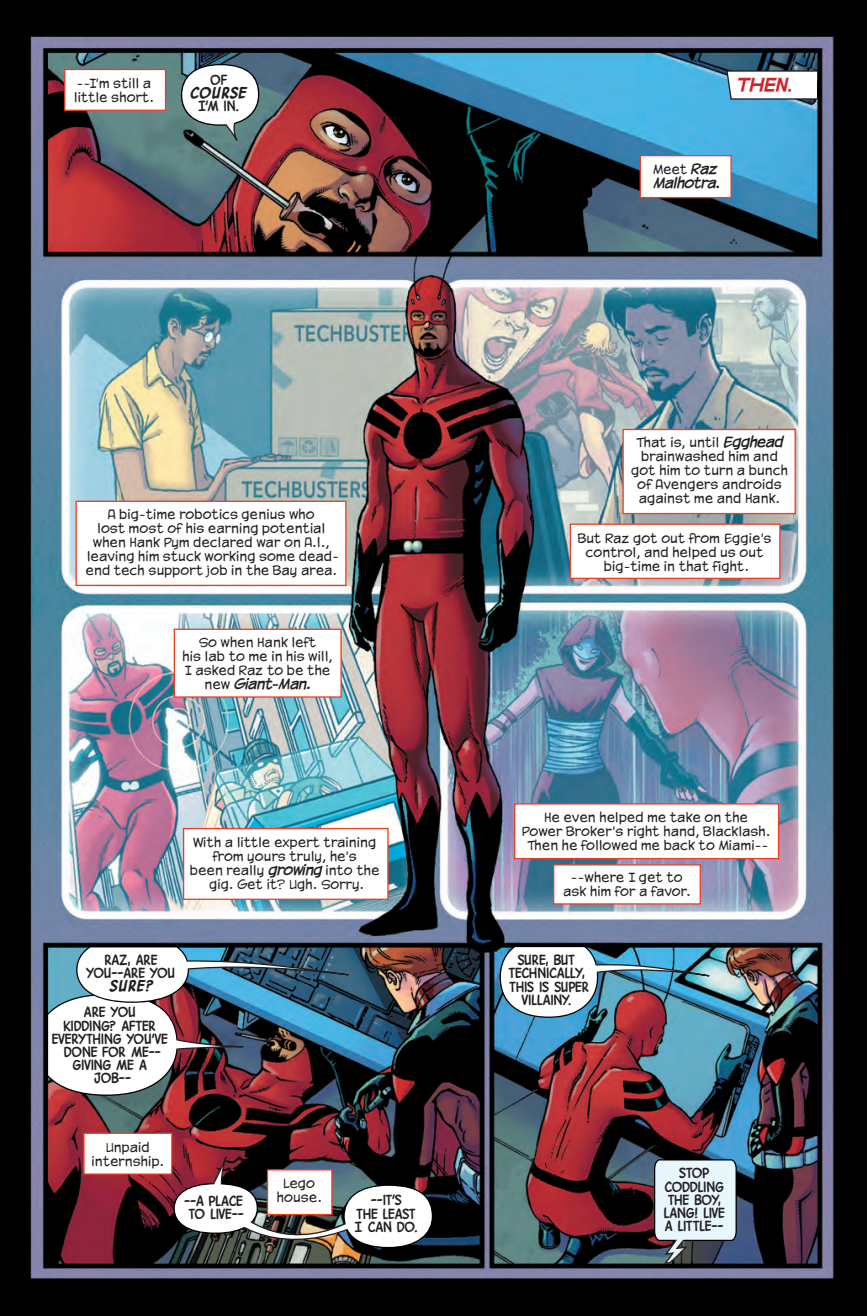
<style>
.page{position:relative;width:867px;height:1316px;background:#fff}
.page>*{position:absolute;margin:0;border:0;box-sizing:border-box;transform-origin:0 0}
.t1{font:italic 700 17.5px "VC Robot";color:#d1232a}
.t2{font:11.38px/14px "VCDARKNIGHT";letter-spacing:.005em;color:#231f20;text-align:center}
.t3{font:italic 700 11.38px/14px "VCDARKNIGHT";letter-spacing:-.02em;color:#231f20}
.t4{font:10.5px/13.1px "V Cvengeance";letter-spacing:.005em;color:#231f20;text-align:center}
.t5{font:10.5px/13.1px "V Cvengeance";letter-spacing:-.015em;color:#231f20;text-align:center}
.t6{font:italic 700 10.5px "V Cvengeance";letter-spacing:.005em;color:#231f20}
.s1{font-weight:400;font-style:normal}
.s2{font-weight:700;font-style:italic}
</style>
<div class="page">
<img style="left:0;top:0;width:866px;height:1315px">
<img style="left:173px;top:1156px;width:260px;height:97px">
<svg style="left:181px;top:64px;width:78px;height:81px;background:#577274"></svg>
<svg style="left:653px;top:1158px;width:83px;height:105px;background:#bac5ce"></svg>
<div style="left:175px;top:1183px;width:81px;height:49px;background:#fff;border-radius:50%"></div>
<div style="left:344px;top:1185px;width:87px;height:61px;background:#fff;border-radius:50%"></div>
<div style="left:182px;top:65px;width:76px;height:59px;background:#fff;border-radius:50%"></div>
<div style="left:267px;top:1168px;width:65px;height:46px;background:#fff;border:1px solid #ef3e22"></div>
<div style="left:83px;top:1132px;width:89px;height:42px;background:#fff;border:1px solid #ef3e22"></div>
<div style="left:64px;top:69px;width:102px;height:42px;background:#fff;border:1px solid #ef3e22"></div>
<div style="left:639px;top:155px;width:92px;height:43px;background:#fff;border:1px solid #ef3e22"></div>
<div style="left:75px;top:500px;width:271px;height:86px;background:#fff;border:1px solid #ef3e22"></div>
<div style="left:622px;top:429px;width:173px;height:85px;background:#fff;border:1px solid #ef3e22"></div>
<div style="left:569px;top:523px;width:211px;height:56px;background:#fff;border:1px solid #ef3e22"></div>
<div style="left:174px;top:628px;width:167px;height:69px;background:#fff;border:1px solid #ef3e22"></div>
<div style="left:183px;top:827px;width:205px;height:72px;background:#fff;border:1px solid #ef3e22"></div>
<div style="left:514px;top:803px;width:265px;height:56px;background:#fff;border:1px solid #ef3e22"></div>
<div style="left:553px;top:864px;width:147px;height:40px;background:#fff;border:1px solid #ef3e22"></div>
<img style="left:499px;top:945px;width:212px;height:72px">
<img style="left:47px;top:946px;width:305px;height:149px">
<svg style="left:725px;top:70px;width:91px;height:30px"></svg>
<p class="t2" style="left:74px;top:77px;width:82px;text-align:left">--I’m still a little short.</p>
<p class="t4" style="left:211px;top:74px;width:18px">OF</p>
<p class="t6" style="left:190px;top:85px;width:58px">COURSE</p>
<p class="t4" style="left:199px;top:100px;width:42px">I’M IN.</p>
<h1 class="t1" style="left:734px;top:77px;width:58px">then.</h1>
<p class="t3" style="left:652px;top:163px;width:69px"><span class="s1">Meet</span> Raz<br>Malhotra.</p>
<p class="t2" style="left:85px;top:508px;width:255px">A big-time robotics genius who<br>lost most of his earning potential when Hank Pym declared war on A.|., leaving him stuck working some dead&shy;end tech support job in the Bay area.</p>
<p class="t2" style="left:182px;top:635px;width:152px">So when Hank left<br>his lab to me in his will,<br>I asked Raz to be the new <span class="s2">Giant-Man.</span></p>
<p class="t2" style="left:190px;top:835px;width:191px">With a little expert training from yours truly, he’s<br>been really <span class="s2">growing</span> into the gig. Get it? Ugh. Sorry.</p>
<p class="t4" style="left:87px;top:953px;width:90px">RAZ, ARE<br>YOU--ARE YOU</p>
<p class="t6" style="left:110px;top:977px;width:44px">SURE?</p>
<p class="t4" style="left:52px;top:1006px;width:117px">ARE YOU<br>KIDDING? AFTER<br>EVERYTHING YOU’VE<br>DONE FOR ME--<br>GIVING ME A<br>JOB--</p>
<p class="t2" style="left:92px;top:1140px;width:74px">Unpaid internship.</p>
<p class="t2" style="left:277px;top:1176px;width:46px">Lego house.</p>
<p class="t5" style="left:184px;top:1194px;width:61px">--A PLACE<br>TO LIVE--</p>
<p class="t4" style="left:355px;top:1194px;width:64px">--IT’S<br>THE LEAST<br>I CAN DO.</p>
<p class="t2" style="left:631px;top:436px;width:158px">That is, until <span class="s2">Egghead </span>brainwashed him and got him to turn a bunch of Avengers androids against me and Hank.</p>
<p class="t2" style="left:577px;top:531px;width:195px">But Raz got out from Eggie’s control, and helped us out big-time in that fight.</p>
<p class="t2" style="left:521px;top:811px;width:250px">He even helped me take on the<br>Power Broker’s right hand, Blacklash.<br>Then he followed me back to Miami--</p>
<p class="t2" style="left:563px;top:871px;width:129px">--where I get to ask him for a favor.</p>
<p class="t4" style="left:508px;top:954px;width:82px">SURE, BUT<br>TECHNICALLY,<br>THIS IS SUPER<br>VILLAINY.</p>
<p class="t4" style="left:664px;top:1167px;width:62px">STOP<br>CODDLING<br>THE BOY,<br>LANG! LIVE<br>A LITTLE--</p>
</div>
